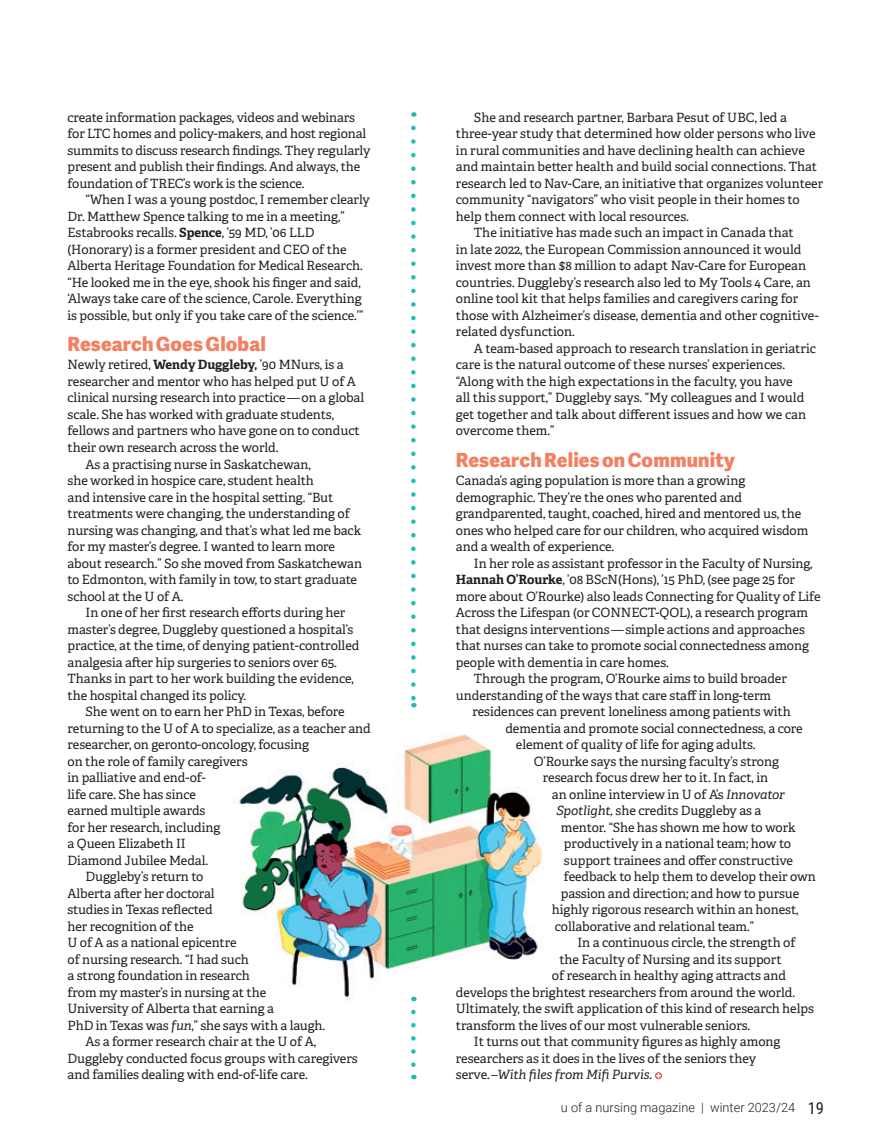
<style>
.page{position:relative;width:878px;height:1148px;background:#fff}
.page>*{position:absolute;margin:0;border:0;box-sizing:border-box;transform-origin:0 0}
.Geriatrics_-_subhed{font:19.5px "Adelle Sans Eb";letter-spacing:.005em;color:#f48062}
.Body{font:12.75px/16.5px "Adelle";letter-spacing:-.005em;color:#231f20}
.Body_-_no_indent{font:12.75px/16.5px "Adelle";letter-spacing:-.005em;color:#231f20}
.t1{font:300 12.75px "Roboto";color:#231f20}
.s1{font-weight:700}
.s2{font-style:italic}
.s3{font-family:"Roboto Condensed";font-weight:400;font-size:16.5px}
</style>
<div class="page">
<img style="left:239px;top:734px;width:303px;height:276px">
<svg style="left:655px;top:1072px;width:7px;height:7px"></svg>
<svg style="left:656px;top:1073px;width:5px;height:5px"></svg>
<svg style="left:411px;top:128px;width:4px;height:579px"></svg>
<svg style="left:411px;top:1012px;width:4px;height:67px"></svg>
<p class="Body" style="left:68px;top:108px;width:304px">create information packages, videos and webinars for LTC homes and policy-makers, and host regional summits to discuss research findings. They regularly present and publish their findings. And always, the foundation of TREC’s work is the science.</p>
<p class="Body" style="left:68px;top:191px;width:304px;text-indent:18px">“When I was a young postdoc, I remember clearly Dr. Matthew Spence talking to me in a meeting,” Estabrooks recalls. <span class="s1">Spence</span>, ’59 MD, ’06 LLD (Honorary) is a former president and CEO of the Alberta Heritage Foundation for Medical Research. “He looked me in the eye, shook his finger and said, ‘Always take care of the science, Carole. Everything is possible, but only if you take care of the science.’”</p>
<p class="Geriatrics_-_subhed" style="left:68px;top:330px;width:200px">Research Goes Global</p>
<p class="Body_-_no_indent" style="left:68px;top:356px;width:298px">Newly retired, <span class="s1">Wendy Duggleby,</span> ’90 MNurs, is a researcher and mentor who has helped put U of A clinical nursing research into practice — on a global scale. She has worked with graduate students, fellows and partners who have gone on to conduct their own research across the world.</p>
<p class="Body" style="left:68px;top:455px;width:296px;text-indent:18px">As a practising nurse in Saskatchewan,<br>she worked in hospice care, student health<br>and intensive care in the hospital setting. “But treatments were changing, the understanding of nursing was changing, and that’s what led me back for my master’s degree. I wanted to learn more about research.” So she moved from Saskatchewan to Edmonton, with family in tow, to start graduate school at the U of A.</p>
<p class="Body" style="left:68px;top:603px;width:293px;text-indent:18px">In one of her first research efforts during her master’s degree, Duggleby questioned a hospital’s practice, at the time, of denying patient-controlled analgesia after hip surgeries to seniors over 65.<br>Thanks in part to her work building the evidence, the hospital changed its policy.</p>
<p class="Body" style="left:68px;top:702px;width:305px;text-indent:18px">She went on to earn her PhD in Texas, before returning to the U of A to specialize, as a teacher and researcher, on geronto-oncology, focusing<br>on the role of family caregivers<br>in palliative and end-of-<br>life care. She has since<br>earned multiple awards<br>for her research, including<br>a Queen Elizabeth II<br>Diamond Jubilee Medal.</p>
<p class="Body" style="left:68px;top:867px;width:259px;text-indent:18px">Duggleby’s return to<br>Alberta after her doctoral<br>studies in Texas reflected<br>her recognition of the<br>U of A as a national epicentre<br>of nursing research. “I had such<br>a strong foundation in research<br>from my master’s in nursing at the<br>University of Alberta that earning a<br>PhD in Texas was <span class="s2">fun</span>,” she says with a laugh.</p>
<p class="Body" style="left:68px;top:1032px;width:291px;text-indent:18px">As a former research chair at the U of A,<br>Duggleby conducted focus groups with caregivers and families dealing with end-of-life care.</p>
<p class="Body" style="left:456px;top:108px;width:369px;text-indent:18px">She and research partner, Barbara Pesut of UBC, led a three-year study that determined how older persons who live in rural communities and have declining health can achieve and maintain better health and build social connections. That research led to Nav-Care, an initiative that organizes volunteer community “navigators” who visit people in their homes to help them connect with local resources.</p>
<p class="Body" style="left:456px;top:224px;width:364px;text-indent:18px">The initiative has made such an impact in Canada that<br>in late 2022, the European Commission announced it would invest more than $8 million to adapt Nav-Care for European countries. Duggleby’s research also led to My Tools 4 Care, an online tool kit that helps families and caregivers caring for those with Alzheimer’s disease, dementia and other cognitive&shy;related dysfunction.</p>
<p class="Body" style="left:456px;top:339px;width:361px;text-indent:18px">A team-based approach to research translation in geriatric care is the natural outcome of these nurses’ experiences. “Along with the high expectations in the faculty, you have<br>all this support,” Duggleby says. “My colleagues and I would get together and talk about different issues and how we can overcome them.”</p>
<p class="Geriatrics_-_subhed" style="left:456px;top:445px;width:280px">Research Relies on Community</p>
<p class="Body_-_no_indent" style="left:456px;top:471px;width:354px">Canada’s aging population is more than a growing demographic. They’re the ones who parented and grandparented, taught, coached, hired and mentored us, the ones who helped care for our children, who acquired wisdom and a wealth of experience.</p>
<p class="Body" style="left:456px;top:554px;width:366px;text-indent:18px">In her role as assistant professor in the Faculty of Nursing, <span class="s1">Hannah O’Rourke</span>, ’08 BScN(Hons), ’15 PhD, (see page 25 for more about O’Rourke) also leads Connecting for Quality of Life Across the Lifespan (or CONNECT-QOL), a research program that designs interventions — simple actions and approaches that nurses can take to promote social connectedness among people with dementia in care homes.</p>
<p class="Body" style="left:474px;top:669px;width:314px">Through the program, O’Rourke aims to build broader</p>
<p class="Body" style="left:456px;top:686px;width:317px">understanding of the ways that care staff in long-term</p>
<p class="Body" style="left:472px;top:702px;width:320px">residences can prevent loneliness among patients with</p>
<p class="Body" style="left:505px;top:719px;width:299px">dementia and promote social connectedness, a core</p>
<p class="Body" style="left:516px;top:735px;width:241px">element of quality of life for aging adults.</p>
<p class="Body" style="left:534px;top:752px;width:247px">O’Rourke says the nursing faculty’s strong</p>
<p class="Body" style="left:543px;top:768px;width:227px">research focus drew her to it. In fact, in</p>
<p class="Body" style="left:552px;top:785px;width:234px">an online interview in U of A’s <span class="s2">Innovator</span></p>
<p class="Body" style="left:556px;top:801px;width:206px"><span class="s2">Spotlight,</span> she credits Duggleby as a</p>
<p class="Body" style="left:561px;top:818px;width:236px">mentor. “She has shown me how to work</p>
<p class="Body" style="left:564px;top:834px;width:228px">productively in a national team; how to</p>
<p class="Body" style="left:564px;top:851px;width:230px">support trainees and offer constructive</p>
<p class="Body" style="left:564px;top:867px;width:253px">feedback to help them to develop their own</p>
<p class="Body" style="left:561px;top:884px;width:240px">passion and direction; and how to pursue</p>
<p class="Body" style="left:552px;top:900px;width:248px">highly rigorous research within an honest,</p>
<p class="Body" style="left:555px;top:917px;width:201px">collaborative and relational team.”</p>
<p class="Body" style="left:577px;top:933px;width:219px">In a continuous circle, the strength of</p>
<p class="Body" style="left:559px;top:950px;width:224px">the Faculty of Nursing and its support</p>
<p class="Body" style="left:552px;top:966px;width:235px">of research in healthy aging attracts and</p>
<p class="Body" style="left:456px;top:983px;width:341px">develops the brightest researchers from around the world.</p>
<p class="Body" style="left:456px;top:999px;width:359px">Ultimately, the swift application of this kind of research helps</p>
<p class="Body" style="left:456px;top:1016px;width:296px">transform the lives of our most vulnerable seniors.</p>
<p class="Body" style="left:456px;top:1032px;width:326px;text-indent:18px">It turns out that community figures as highly among researchers as it does in the lives of the seniors they serve. <span class="s2">–With files from Mifi Purvis.</span></p>
<p class="t1" style="left:561px;top:1098px;width:264px">u of a nursing magazine | winter 2023/24 <span class="s3">19</span></p>
</div>
